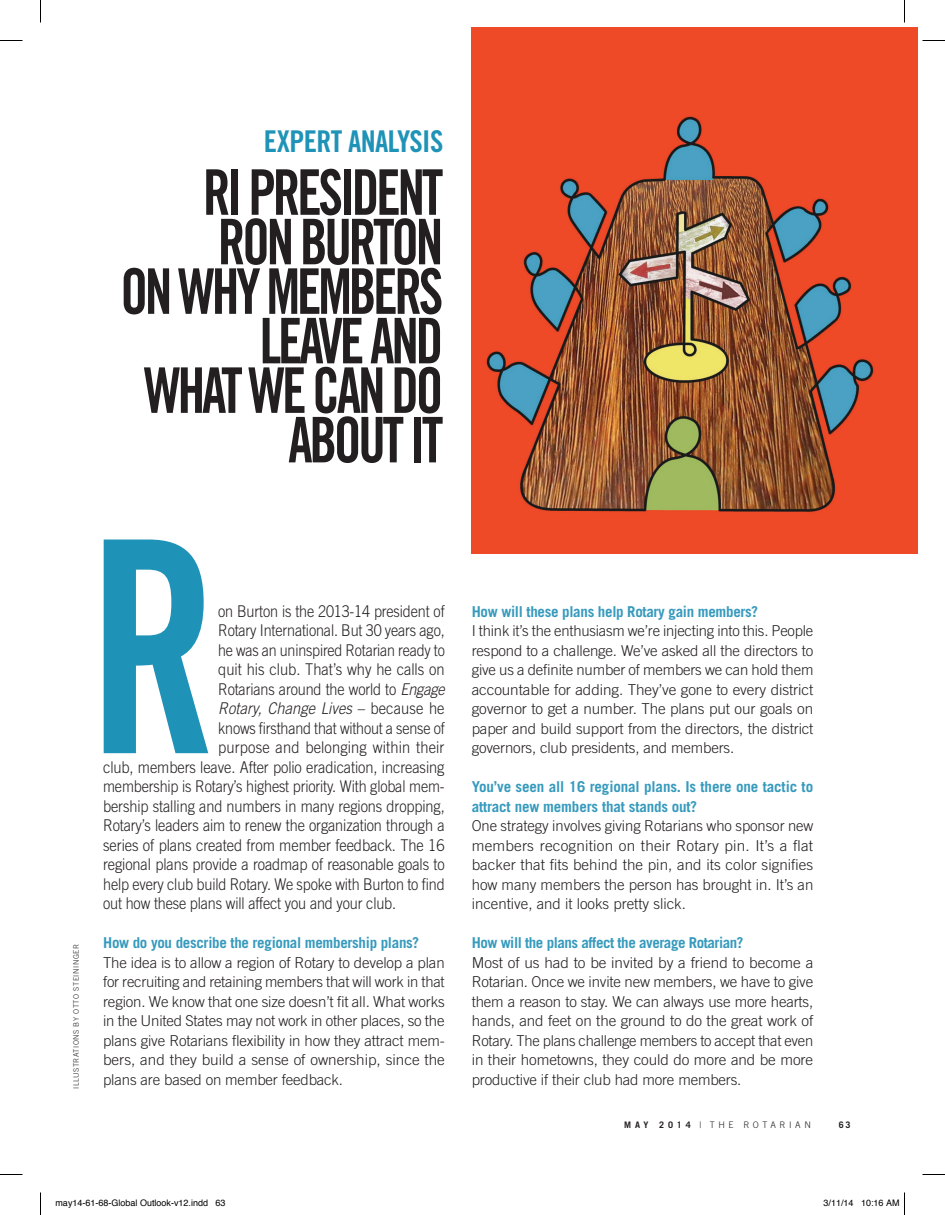
<style>
.page{position:relative;width:945px;height:1215px;background:#fff}
.page>*{position:absolute;margin:0;border:0;box-sizing:border-box;transform-origin:0 0}
.t1{font:295.95px "Trade Gothic LT Std Bd Cn 20";color:#1f93b7;scale:.88 1}
.t2{font:63px/49.5px "Trade Gothic LT Std Bd Cn 20";letter-spacing:-.06em;color:#231f20;text-align:right;scale:.88 1}
.t3{font:30px "Trade Gothic LT Std Bd Cn 20";letter-spacing:-.02em;color:#1f93b7}
.t4{font:300 16.2px "Trade Gothic LT Std";letter-spacing:-.01em;color:#231f20;scale:.89 1}
.t5{font:300 16.2px "Trade Gothic LT Std";letter-spacing:-.01em;color:#231f20;scale:.9 1}
.t6{font:300 16.2px "Trade Gothic LT Std";letter-spacing:-.01em;color:#231f20;scale:.91 1}
.t7{font:300 16.2px "Trade Gothic LT Std";letter-spacing:-.01em;color:#231f20;scale:.88 1}
.t8{font:300 16.2px "Trade Gothic LT Std";letter-spacing:.01em;color:#231f20;scale:.91 1}
.t9{font:italic 300 16.2px "Trade Gothic LT Std";letter-spacing:.005em;color:#231f20;scale:.91 1}
.t10{font:300 15px/19.5px "Trade Gothic LT Std";letter-spacing:-.01em;color:#231f20;text-align:justify}
.t11{font:700 15px/19.5px "Trade Gothic LT Std";letter-spacing:-.02em;color:#369abd}
.t12{font:9px "Helvetica";color:#000}
.t13{font:300 9px "Trade Gothic LT Std";letter-spacing:.4em;color:#231f20}
.t14{font:700 9px "Trade Gothic LT Std";color:#231f20}
.t15{font:300 7.5px "Trade Gothic LT Std";letter-spacing:.07em;color:#231f20}
.s1{font-style:italic}
.s2{font-style:normal}
.s3{font-weight:700}
</style>
<div class="page">
<img style="left:472px;top:27px;width:446px;height:527px">
<svg style="left:0;top:40px;width:22px;height:1px"></svg>
<svg style="left:922px;top:40px;width:23px;height:1px"></svg>
<svg style="left:0;top:1174px;width:22px;height:1px"></svg>
<svg style="left:922px;top:1174px;width:23px;height:1px"></svg>
<svg style="left:40px;top:0;width:1px;height:22px"></svg>
<svg style="left:40px;top:1192px;width:1px;height:23px"></svg>
<svg style="left:904px;top:0;width:1px;height:22px"></svg>
<svg style="left:904px;top:1192px;width:1px;height:23px"></svg>
<h3 class="t3" style="left:264px;top:123px;width:181px">EXPERT ANALYSIS</h3>
<h2 class="t2" style="left:120px;top:167px;width:369px">RI PRESIDENT<br>RON BURTON<br>ON WHY MEMBERS<br>LEAVE AND<br>WHAT WE CAN DO<br>ABOUT IT</h2>
<p class="t15" style="left:72px;top:1089px;width:146px;rotate:-90deg">ILLUSTRATIONS BY OTTO STEININGER</p>
<h1 class="t1" style="left:88px;top:468px;width:149px">R</h1>
<p class="t4" style="left:218px;top:601px;width:256px">on Burton is the 2013-14 president of</p>
<p class="t4" style="left:218px;top:621px;width:256px">Rotary International. But 30 years ago,</p>
<p class="t7" style="left:218px;top:640px;width:259px">he was an uninspired Rotarian ready to</p>
<p class="t6" style="left:218px;top:660px;width:250px">quit his club. That’s why he calls on</p>
<p class="t4" style="left:218px;top:679px;width:256px">Rotarians around the world to <span class="s1">Engage</span></p>
<p class="t9" style="left:218px;top:699px;width:250px">Rotary, Change Lives <span class="s2">– because he</span></p>
<p class="t4" style="left:218px;top:718px;width:256px">knows firsthand that without a sense of</p>
<p class="t8" style="left:218px;top:738px;width:250px">purpose and belonging within their</p>
<p class="t5" style="left:103px;top:757px;width:381px">club, members leave. After polio eradication, increasing</p>
<p class="t4" style="left:103px;top:777px;width:385px">membership is Rotary’s highest priority. With global mem-</p>
<p class="t5" style="left:103px;top:796px;width:381px">bership stalling and numbers in many regions dropping,</p>
<p class="t5" style="left:103px;top:816px;width:381px">Rotary’s leaders aim to renew the organization through a</p>
<p class="t6" style="left:103px;top:835px;width:377px">series of plans created from member feedback. The 16</p>
<p class="t5" style="left:103px;top:855px;width:381px">regional plans provide a roadmap of reasonable goals to</p>
<p class="t4" style="left:103px;top:874px;width:385px">help every club build Rotary. We spoke with Burton to find</p>
<p class="t4" style="left:103px;top:894px;width:331px">out how these plans will affect you and your club.</p>
<p class="t11" style="left:103px;top:933px;width:318px">How do you describe the regional membership plans?</p>
<p class="t10" style="left:103px;top:952px;width:343px">The idea is to allow a region of Rotary to develop a plan for recruiting and retaining members that will work in that region. We know that one size doesn’t fit all. What works in the United States may not work in other places, so the plans give Rotarians flexibility in how they attract mem&shy;bers, and they build a sense of ownership, since the plans are based on member feedback.</p>
<p class="t11" style="left:472px;top:601px;width:288px">How will these plans help Rotary gain members?</p>
<p class="t10" style="left:472px;top:621px;width:343px">I think it’s the enthusiasm we’re injecting into this. People respond to a challenge. We’ve asked all the directors to give us a definite number of members we can hold them accountable for adding. They’ve gone to every district governor to get a number. The plans put our goals on paper and build support from the directors, the district governors, club presidents, and members.</p>
<p class="t11" style="left:472px;top:777px;width:343px">You’ve seen all 16 regional plans. Is there one tactic to attract new members that stands out?</p>
<p class="t10" style="left:472px;top:816px;width:343px">One strategy involves giving Rotarians who sponsor new members recognition on their Rotary pin. It’s a flat backer that fits behind the pin, and its color signifies how many members the person has brought in. It’s an incentive, and it looks pretty slick.</p>
<p class="t11" style="left:472px;top:933px;width:273px">How will the plans affect the average Rotarian?</p>
<p class="t10" style="left:472px;top:952px;width:343px">Most of us had to be invited by a friend to become a Rotarian. Once we invite new members, we have to give them a reason to stay. We can always use more hearts, hands, and feet on the ground to do the great work of Rotary. The plans challenge members to accept that even in their hometowns, they could do more and be more productive if their club had more members.</p>
<p class="t13" style="left:624px;top:1120px;width:188px"><span class="s3">MAY 2014</span> | THE ROTARIAN</p>
<p class="t14" style="left:839px;top:1119px;width:13px">63</p>
<p class="t12" style="left:56px;top:1196px;width:172px">may14-61-68-Global Outlook-v12.indd 63</p>
<p class="t12" style="left:824px;top:1196px;width:78px">3/11/14 10:16 AM</p>
</div>
